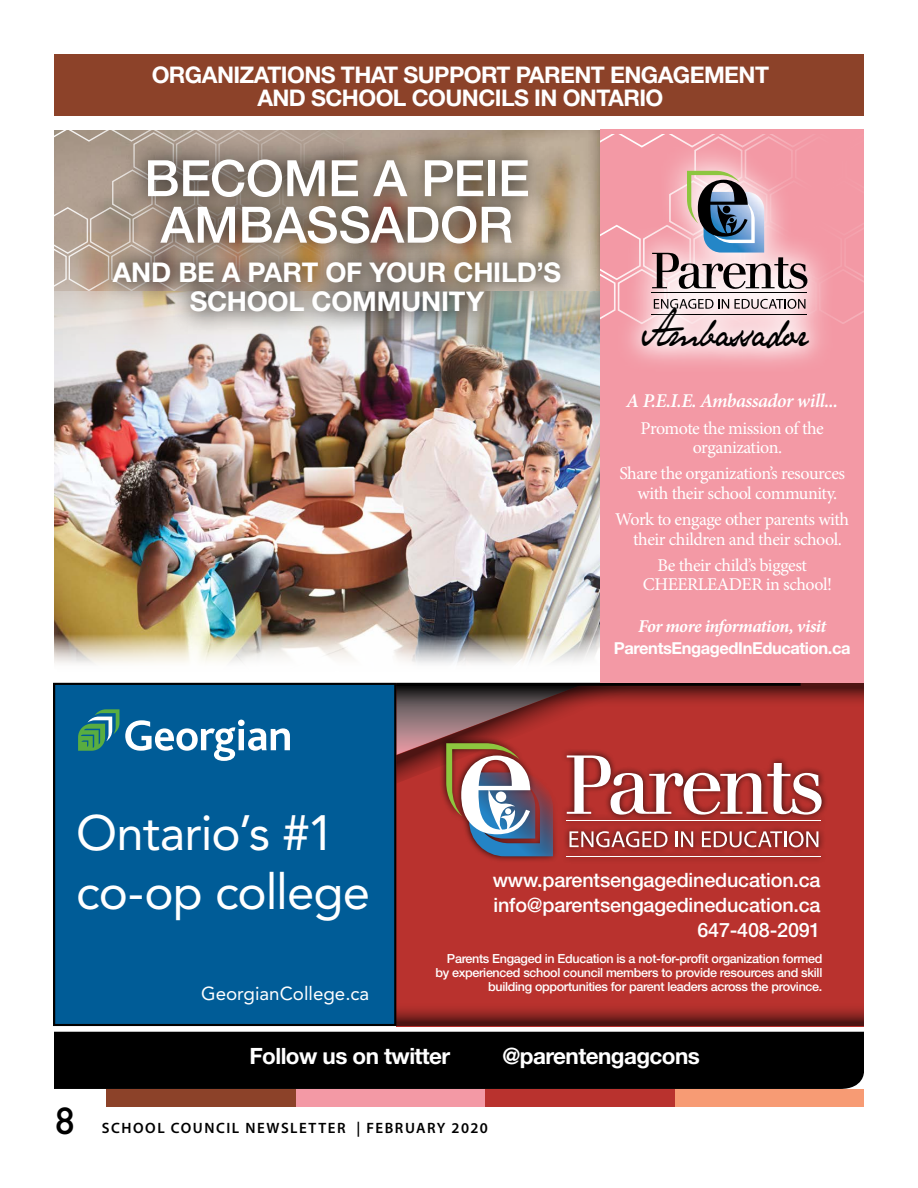
<style>
.page{position:relative;width:918px;height:1188px;background:#fff}
.page>*{position:absolute;margin:0;border:0;box-sizing:border-box;transform-origin:0 0}
.t1{font:500 50.25px/46.5px "Helvetica Neue";letter-spacing:-.005em;color:#fff;text-align:center}
.t2{font:49.2px/58.9px "Avenir LT Std";letter-spacing:-.02em;color:#fff}
.t3{font:45px "Jane Austen";color:#000;scale:.62 1}
.t4{font:500 34.95px "Futura";color:#000}
.t5{font:700 27.15px/29.1px "Helvetica Neue";letter-spacing:-.01em;color:#fff;text-align:center}
.t6{font:700 22.95px/22.5px "Helvetica Neue";letter-spacing:-.025em;color:#fff;text-align:center}
.t7{font:700 22.5px "Helvetica Neue";letter-spacing:-.025em;color:#fff}
.t8{font:500 19.8px/25.2px "Helvetica Neue";letter-spacing:-.01em;color:#fff;text-align:right}
.t9{font:italic 600 19.5px "Minion Pro";letter-spacing:-.03em;color:#fff}
.t10{font:18.75px "Avenir LT Std";color:#fff}
.t11{font:18px/19.5px "Minion Pro";letter-spacing:-.025em;color:#fff;text-align:center}
.t12{font:italic 700 18px "Minion Pro";letter-spacing:-.03em;color:#fff}
.t13{font:700 16.5px "Helvetica Neue";letter-spacing:-.025em;color:#fff}
.t14{font:600 15px "Myriad Pro";letter-spacing:.1em;color:#000}
.t15{font:500 12.6px/14.1px "Helvetica Neue";letter-spacing:-.025em;color:#fff;text-align:right}
</style>
<div class="page">
<div style="left:674px;top:1090px;width:190px;height:17px;background:#f79b74"></div>
<div style="left:295px;top:1090px;width:190px;height:17px;background:#f399a5"></div>
<div style="left:106px;top:1090px;width:189px;height:17px;background:#8c4229"></div>
<div style="left:485px;top:1090px;width:189px;height:17px;background:#b9322e"></div>
<div style="left:396px;top:683px;width:468px;height:343px;background:#b9322e"></div>
<svg style="left:801px;top:683px;width:63px;height:19px"></svg>
<svg style="left:396px;top:1001px;width:468px;height:25px"></svg>
<div style="left:54px;top:54px;width:809px;height:61px;background:#8c4229"></div>
<div style="left:440px;top:737px;width:388px;height:127px;background:#000;opacity:.75"></div>
<hr style="left:566px;top:856px;width:255px;height:1px;background:#fff">
<svg style="left:396px;top:684px;width:426px;height:172px"></svg>
<hr style="left:396px;top:683px;width:405px;height:3px;background:#000">
<div style="left:56px;top:686px;width:337px;height:337px;background:#005c97"></div>
<svg style="left:125px;top:720px;width:165px;height:41px"></svg>
<svg style="left:78px;top:709px;width:41px;height:42px;background:#38897c"></svg>
<div style="left:53px;top:683px;width:343px;height:343px;border:2px solid #000"></div>
<div style="left:54px;top:1032px;width:810px;height:57px;background:#000"></div>
<svg style="left:466px;top:1046px;width:30px;height:26px"></svg>
<img style="left:387px;top:131px;width:213px;height:160px">
<svg style="left:54px;top:131px;width:333px;height:160px;background:#b1a193"></svg>
<img style="left:54px;top:291px;width:546px;height:373px">
<div style="left:600px;top:129px;width:264px;height:554px;background:#f399a5"></div>
<div style="left:125px;top:137px;width:426px;height:129px;background:#000;opacity:.75"></div>
<div style="left:91px;top:239px;width:492px;height:95px;background:#000;opacity:.75"></div>
<svg style="left:600px;top:135px;width:264px;height:189px"></svg>
<svg style="left:626px;top:293px;width:198px;height:71px;background:#ecc3c9"></svg>
<p class="t6" style="left:152px;top:63px;width:619px">ORGANIZATIONS THAT SUPPORT PARENT ENGAGEMENT<br>AND SCHOOL COUNCILS IN ONTARIO</p>
<h1 class="t1" style="left:144px;top:155px;width:387px">BECOME A PEIE<br>AMBASSADOR</h1>
<h3 class="t5" style="left:113px;top:257px;width:450px">AND BE A PART OF YOUR CHILD’S<br>SCHOOL COMMUNITY</h3>
<h3 class="t3" style="left:639px;top:304px;width:273px">Ambassador</h3>
<p class="t9" style="left:626px;top:387px;width:213px">A P.E.I.E. Ambassador will...</p>
<p class="t11" style="left:641px;top:418px;width:185px">Promote the mission of the organization.</p>
<p class="t11" style="left:619px;top:464px;width:227px">Share the organization’s resources with their school community.</p>
<p class="t11" style="left:615px;top:510px;width:235px">Work to engage other parents with their children and their school.</p>
<p class="t11" style="left:643px;top:555px;width:191px">Be their child’s biggest<br>CHEERLEADER in school!</p>
<p class="t12" style="left:638px;top:613px;width:190px">For more information, visit</p>
<p class="t13" style="left:614px;top:638px;width:238px">ParentsEngagedInEducation.ca</p>
<h2 class="t2" style="left:76px;top:804px;width:296px">Ontario’s #1 co-op college</h2>
<p class="t10" style="left:201px;top:982px;width:170px">GeorgianCollege.ca</p>
<p class="t8" style="left:493px;top:867px;width:329px">www.parentsengagedineducation.ca info@parentsengagedineducation.ca<br>647-408-2091</p>
<p class="t15" style="left:435px;top:951px;width:388px">Parents Engaged in Education is a not-for-profit organization formed by experienced school council members to provide resources and skill building opportunities for parent leaders across the province.</p>
<h3 class="t4" style="left:54px;top:1097px;width:23px">8</h3>
<p class="t7" style="left:249px;top:1042px;width:202px">Follow us on twitter</p>
<p class="t7" style="left:502px;top:1042px;width:199px">@parentengagcons</p>
<p class="t14" style="left:102px;top:1118px;width:388px">SCHOOL COUNCIL NEWSLETTER | FEBRUARY 2020</p>
</div>
